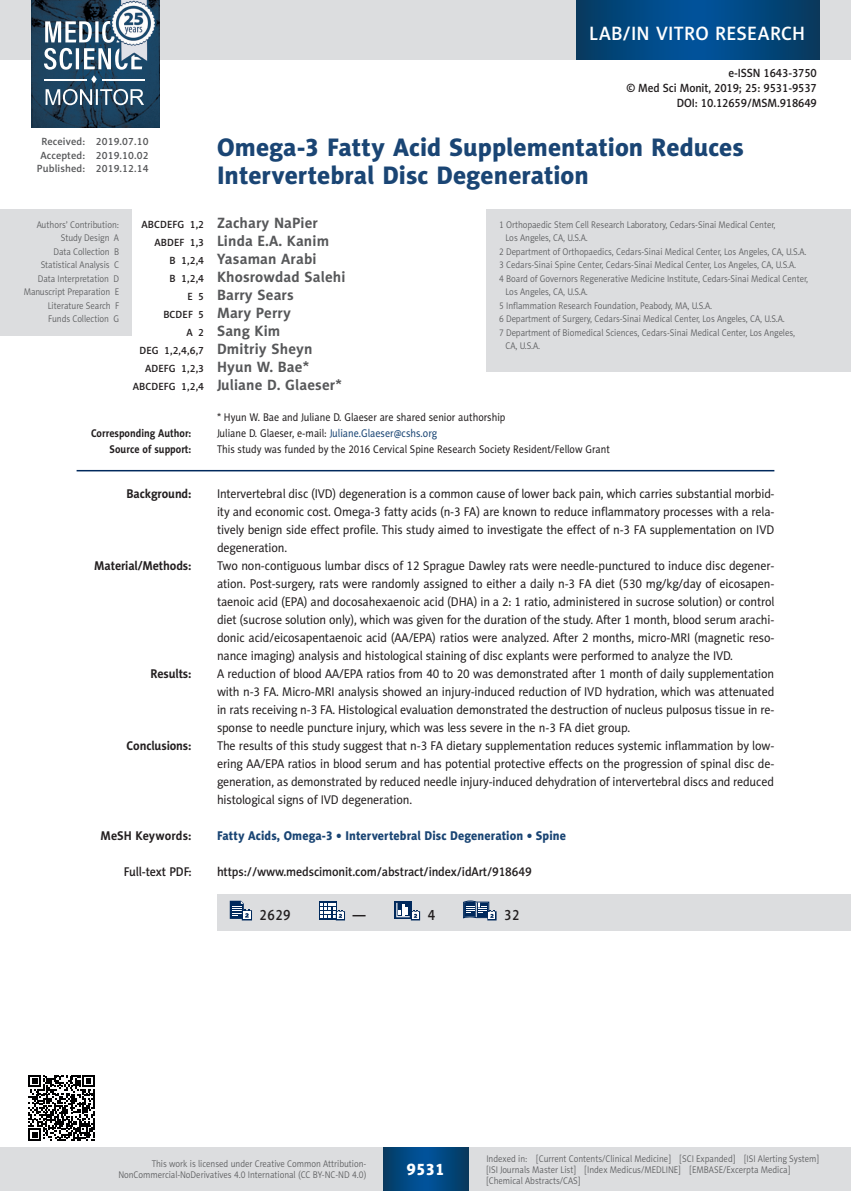
<style>
.page{position:relative;width:851px;height:1191px;background:#fff}
.page>*{position:absolute;margin:0;border:0;box-sizing:border-box;transform-origin:0 0}
.MSM_Tytul{font:25.5px/28.5px "Naomi Sans EFN Heavy";color:#1a4574}
.t1{font:19.5px "Naomi Sans EFN Medium";letter-spacing:.01em;color:#fff}
.t2{font:16.5px "Naomi Sans EFN Heavy";color:#fff}
.MSM_Autorzy{font:700 15px "Naomi Sans EFN";letter-spacing:.01em;color:#57585a}
.MSM_dane{font:15px "Naomi Sans EFN Medium";letter-spacing:.03em;color:#231f20;scale:.9 1}
.MSM_Summary_body{font:12.75px/18px "Naomi Sans EFN";letter-spacing:-.01em;color:#231f20;text-align:justify;scale:.95 1}
.MSM_full_text_pdf{font:12.75px "Naomi Sans EFN Medium";letter-spacing:-.01em;color:#231f20;scale:.95 1}
.MSM_keywords{font:12.75px "Naomi Sans EFN Heavy";letter-spacing:.01em;color:#1a4574;scale:.95 1}
.MSM_Summary_body-2{font:700 12.75px "Naomi Sans EFN";letter-spacing:-.01em;color:#231f20;scale:.95 1}
.MSM_keywords-2{font:700 12.75px "Naomi Sans EFN";letter-spacing:.005em;color:#231f20;scale:.95 1}
.MSM_full_text_pdf-2{font:12px "Naomi Sans EFN Medium";letter-spacing:-.01em;color:#231f20;scale:.95 1}
.MSM_Adres{font:11.25px "Naomi Sans EFN";color:#231f20;scale:.9 1}
.MSM_Support{font:11.25px "Naomi Sans EFN";color:#231f20;scale:.9 1}
.MSM_Adres-2{font:700 11.25px "Naomi Sans EFN";color:#231f20;scale:.9 1}
.MSM_Support-2{font:700 11.25px "Naomi Sans EFN";color:#231f20;scale:.9 1}
.t3{font:10.5px "Naomi Sans EFN Medium";letter-spacing:.01em;color:#57585a}
.MSM_Autorzy-2{font:10.5px "Naomi Sans EFN Medium";letter-spacing:.01em;color:#231f20}
.MSM_Afiliacja{font:9.75px/13.5px "Naomi Sans EFN Light";color:#57585a;scale:.9 1}
.s1{font-family:"Naomi Sans EFN Medium";font-weight:400;font-size:10.5px;color:#231f20}
.s2{font-family:"Naomi Sans EFN";font-weight:700;font-size:15px;color:#57585a}
.s3{color:#1a4574}
</style>
<div class="page">
<div style="left:217px;top:894px;width:633px;height:36px;background:#dcdddf"></div>
<svg style="left:230px;top:900px;width:22px;height:20px"></svg>
<div style="left:319px;top:901px;width:17px;height:18px;background:#00295c"></div>
<svg style="left:320px;top:902px;width:25px;height:18px"></svg>
<div style="left:394px;top:901px;width:18px;height:18px;background:#00295c"></div>
<svg style="left:396px;top:903px;width:24px;height:17px"></svg>
<svg style="left:463px;top:900px;width:33px;height:20px"></svg>
<hr style="left:77px;top:470px;width:697px;height:1px;background:#00295c">
<div style="left:0;top:210px;width:132px;height:126px;background:#dcdddf"></div>
<div style="left:486px;top:210px;width:364px;height:162px;background:#dcdddf"></div>
<svg style="left:28px;top:1075px;width:67px;height:66px"></svg>
<div style="left:0;top:1148px;width:850px;height:43px;background:#dcdddf"></div>
<svg style="left:383px;top:1147px;width:85px;height:43px;background:#02477e"></svg>
<div style="left:0;top:0;width:850px;height:60px;background:#dcdddf"></div>
<img style="left:32px;top:0;width:127px;height:128px">
<img style="left:44px;top:21px;width:100px;height:49px">
<img style="left:45px;top:79px;width:41px;height:1px">
<img style="left:103px;top:79px;width:41px;height:1px">
<svg style="left:91px;top:75px;width:6px;height:8px"></svg>
<img style="left:46px;top:89px;width:98px;height:16px">
<svg style="left:576px;top:0;width:243px;height:60px;background:#02477e"></svg>
<h2 class="t1" style="left:589px;top:22px;width:217px">LAB/IN VITRO RESEARCH</h2>
<p class="MSM_full_text_pdf-2" style="left:728px;top:66px;width:95px">e-ISSN 1643-3750</p>
<p class="MSM_full_text_pdf-2" style="left:626px;top:81px;width:202px">© Med Sci Monit, 2019; 25: 9531-9537</p>
<p class="MSM_full_text_pdf-2" style="left:676px;top:96px;width:149px">DOI: 10.12659/MSM.918649</p>
<p class="MSM_Tytul" style="left:217px;top:132px;width:528px">Omega-3 Fatty Acid Supplementation Reduces<br>Intervertebral Disc Degeneration</p>
<p class="MSM_Autorzy" style="left:141px;top:214px;width:178px"><span class="s1">ABCDEFG 1,2</span> Zachary NaPier</p>
<p class="MSM_Autorzy" style="left:154px;top:232px;width:176px"><span class="s1">ABDEF 1,3</span> Linda E.A. Kanim</p>
<p class="MSM_Autorzy" style="left:169px;top:250px;width:148px"><span class="s1">B 1,2,4</span> Yasaman Arabi</p>
<p class="MSM_Autorzy" style="left:169px;top:268px;width:177px"><span class="s1">B 1,2,4</span> Khosrowdad Salehi</p>
<p class="MSM_Autorzy" style="left:187px;top:286px;width:108px"><span class="s1">E 5</span> Barry Sears</p>
<p class="MSM_Autorzy" style="left:163px;top:304px;width:129px"><span class="s1">BCDEF 5</span> Mary Perry</p>
<p class="MSM_Autorzy" style="left:186px;top:322px;width:95px"><span class="s1">A 2</span> Sang Kim</p>
<p class="MSM_Autorzy-2" style="left:139px;top:344px;width:175px">DEG 1,2,4,6,7 <span class="s2">Dmitriy Sheyn</span></p>
<p class="MSM_Autorzy-2" style="left:145px;top:362px;width:166px">ADEFG 1,2,3 <span class="s2">Hyun W. Bae*</span></p>
<p class="MSM_Autorzy" style="left:133px;top:376px;width:210px"><span class="s1">ABCDEFG 1,2,4</span> Juliane D. Glaeser*</p>
<p class="MSM_Adres" style="left:217px;top:411px;width:322px">* Hyun W. Bae and Juliane D. Glaeser are shared senior authorship</p>
<p class="MSM_Adres-2" style="left:91px;top:427px;width:113px">Corresponding Author:</p>
<p class="MSM_Adres" style="left:217px;top:427px;width:246px">Juliane D. Glaeser, e-mail: <span class="s3">Juliane.Glaeser@cshs.org</span></p>
<p class="MSM_Support-2" style="left:110px;top:442px;width:92px">Source of support:</p>
<p class="MSM_Support" style="left:217px;top:442px;width:438px">This study was funded by the 2016 Cervical Spine Research Society Resident/Fellow Grant</p>
<p class="MSM_Summary_body-2" style="left:126px;top:486px;width:70px">Background:</p>
<p class="MSM_Summary_body" style="left:217px;top:485px;width:588px">Intervertebral disc (IVD) degeneration is a common cause of lower back pain, which carries substantial morbid&shy;ity and economic cost. Omega-3 fatty acids (n-3 FA) are known to reduce inflammatory processes with a rela&shy;tively benign side effect profile. This study aimed to investigate the effect of n-3 FA supplementation on IVD degeneration.</p>
<p class="MSM_Summary_body-2" style="left:94px;top:558px;width:104px">Material/Methods:</p>
<p class="MSM_Summary_body" style="left:217px;top:557px;width:588px">Two non-contiguous lumbar discs of 12 Sprague Dawley rats were needle-punctured to induce disc degener&shy;ation. Post-surgery, rats were randomly assigned to either a daily n-3 FA diet (530 mg/kg/day of eicosapen&shy;taenoic acid (EPA) and docosahexaenoic acid (DHA) in a 2: 1 ratio, administered in sucrose solution) or control diet (sucrose solution only), which was given for the duration of the study. After 1 month, blood serum arachi&shy;donic acid/eicosapentaenoic acid (AA/EPA) ratios were analyzed. After 2 months, micro-MRI (magnetic reso&shy;nance imaging) analysis and histological staining of disc explants were performed to analyze the IVD.</p>
<p class="MSM_Summary_body-2" style="left:150px;top:666px;width:45px">Results:</p>
<p class="MSM_Summary_body" style="left:217px;top:665px;width:588px">A reduction of blood AA/EPA ratios from 40 to 20 was demonstrated after 1 month of daily supplementation with n-3 FA. Micro-MRI analysis showed an injury-induced reduction of IVD hydration, which was attenuated in rats receiving n-3 FA. Histological evaluation demonstrated the destruction of nucleus pulposus tissue in re&shy;sponse to needle puncture injury, which was less severe in the n-3 FA diet group.</p>
<p class="MSM_Summary_body-2" style="left:127px;top:738px;width:70px">Conclusions:</p>
<p class="MSM_Summary_body" style="left:217px;top:737px;width:588px">The results of this study suggest that n-3 FA dietary supplementation reduces systemic inflammation by low&shy;ering AA/EPA ratios in blood serum and has potential protective effects on the progression of spinal disc de&shy;generation, as demonstrated by reduced needle injury-induced dehydration of intervertebral discs and reduced histological signs of IVD degeneration.</p>
<p class="MSM_keywords-2" style="left:100px;top:828px;width:97px">MeSH Keywords:</p>
<p class="MSM_keywords" style="left:217px;top:828px;width:369px">Fatty Acids, Omega-3 • Intervertebral Disc Degeneration • Spine</p>
<p class="MSM_full_text_pdf" style="left:124px;top:864px;width:73px">Full-text PDF:</p>
<p class="MSM_full_text_pdf" style="left:217px;top:864px;width:333px">https://www.medscimonit.com/abstract/index/idArt/918649</p>
<p class="t3" style="left:41px;top:136px;width:109px">Received: 2019.07.10</p>
<p class="t3" style="left:40px;top:149px;width:110px">Accepted: 2019.10.02</p>
<p class="t3" style="left:37px;top:163px;width:113px">Published: 2019.12.14</p>
<p class="MSM_Afiliacja" style="left:37px;top:218px;width:93px">Authors’ Contribution:</p>
<p class="MSM_Afiliacja" style="left:61px;top:231px;width:66px">Study Design A</p>
<p class="MSM_Afiliacja" style="left:53px;top:245px;width:74px">Data Collection B</p>
<p class="MSM_Afiliacja" style="left:41px;top:258px;width:89px">Statistical Analysis C</p>
<p class="MSM_Afiliacja" style="left:38px;top:272px;width:92px">Data Interpretation D</p>
<p class="MSM_Afiliacja" style="left:24px;top:285px;width:107px">Manuscript Preparation E</p>
<p class="MSM_Afiliacja" style="left:48px;top:299px;width:81px">Literature Search F</p>
<p class="MSM_Afiliacja" style="left:48px;top:312px;width:80px">Funds Collection G</p>
<p class="MSM_Afiliacja" style="left:505px;top:218px;width:301px;text-indent:-6px">1 Orthopaedic Stem Cell Research Laboratory, Cedars-Sinai Medical Center,<br>Los Angeles, CA, U.S.A.</p>
<p class="MSM_Afiliacja" style="left:499px;top:245px;width:343px">2 Department of Orthopaedics, Cedars-Sinai Medical Center, Los Angeles, CA, U.S.A.</p>
<p class="MSM_Afiliacja" style="left:499px;top:258px;width:331px">3 Cedars-Sinai Spine Center, Cedars-Sinai Medical Center, Los Angeles, CA, U.S.A.</p>
<p class="MSM_Afiliacja" style="left:505px;top:272px;width:338px;text-indent:-6px">4 Board of Governors Regenerative Medicine Institute, Cedars-Sinai Medical Center,<br>Los Angeles, CA, U.S.A.</p>
<p class="MSM_Afiliacja" style="left:499px;top:299px;width:238px">5 Inflammation Research Foundation, Peabody, MA, U.S.A.</p>
<p class="MSM_Afiliacja" style="left:499px;top:312px;width:319px">6 Department of Surgery, Cedars-Sinai Medical Center, Los Angeles, CA, U.S.A.</p>
<p class="MSM_Afiliacja" style="left:505px;top:326px;width:323px;text-indent:-6px">7 Department of Biomedical Sciences, Cedars-Sinai Medical Center, Los Angeles,<br>CA, U.S.A.</p>
<p class="MSM_dane" style="left:259px;top:906px;width:36px">2629</p>
<p class="MSM_dane" style="left:352px;top:906px;width:16px">—</p>
<p class="MSM_dane" style="left:427px;top:906px;width:10px">4</p>
<p class="MSM_dane" style="left:504px;top:906px;width:19px">32</p>
<p class="MSM_Afiliacja" style="left:118px;top:1158px;width:277px;line-height:11.2px;text-align:right">This work is licensed under Creative Common Attribution-<br>NonCommercial-NoDerivatives 4.0 International (CC BY-NC-ND 4.0)</p>
<p class="t2" style="left:406px;top:1159px;width:40px">9531</p>
<p class="MSM_Afiliacja" style="left:486px;top:1152px;width:371px;line-height:11.2px">Indexed in: [Current Contents/Clinical Medicine] [SCI Expanded] [ISI Alerting System] [ISI Journals Master List] [Index Medicus/MEDLINE] [EMBASE/Excerpta Medica] [Chemical Abstracts/CAS]</p>
</div>
